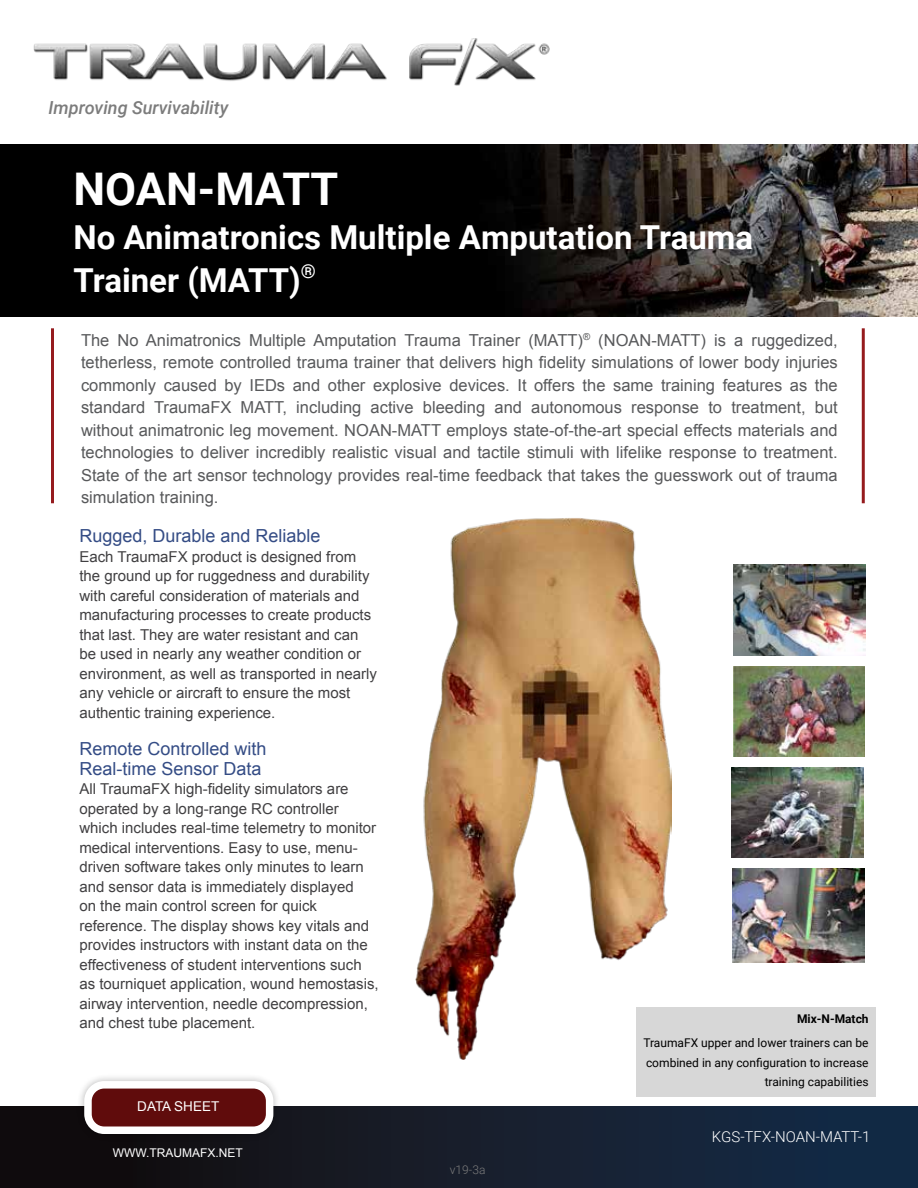
<style>
.page{position:relative;width:918px;height:1188px;background:#fff}
.page>*{position:absolute;margin:0;border:0;box-sizing:border-box;transform-origin:0 0}
.t1{font:700 45px "Roboto";color:#fff}
.t2{font:700 33px/43.5px "Roboto";color:#fff}
.t3{font:18px/19.5px "Arial";color:#344c85}
.t4{font:italic 500 18px "Roboto";color:#7c7c7c}
.t5{font:16.5px/22.5px "Arial";color:#58595b;text-align:justify}
.t6{font:15px/19.5px "Arial";color:#414042}
.t7{font:300 15px "Roboto";color:#fff}
.t8{font:13.5px "Arial";color:#fff}
.t9{font:12px/19.5px "Roboto";color:#000;text-align:right}
.t10{font:12px "Arial";color:#fff}
.t11{font:700 12px "Roboto";color:#000}
.t12{font:300 12px "Roboto";color:#7c7c7c}
</style>
<div class="page">
<div style="left:0;top:1107px;width:918px;height:81px;background:linear-gradient(to right,#120a09,#162d4a)"></div>
<div style="left:76px;top:1073px;width:206px;height:69px;background:#000;opacity:.3"></div>
<div style="left:88px;top:1085px;width:182px;height:45px;background:#600c0c;border-radius:16px"></div>
<div style="left:84px;top:1081px;width:189px;height:53px;border:8px solid #fff;border-radius:16px"></div>
<img style="left:33px;top:39px;width:517px;height:47px">
<img style="left:0;top:145px;width:918px;height:172px">
<div style="left:636px;top:1007px;width:239px;height:89px;background:#d7d7d7"></div>
<hr style="left:51px;top:328px;width:3px;height:175px;background:#951b1e">
<hr style="left:862px;top:328px;width:3px;height:175px;background:#951b1e">
<img style="left:416px;top:518px;width:255px;height:542px">
<img style="left:733px;top:565px;width:132px;height:90px">
<img style="left:733px;top:666px;width:131px;height:91px">
<img style="left:731px;top:767px;width:132px;height:91px">
<img style="left:732px;top:869px;width:132px;height:94px">
<p class="t4" style="left:49px;top:95px;width:181px">Improving Survivability</p>
<h1 class="t1" style="left:73px;top:158px;width:266px">NOAN-MATT</h1>
<h2 class="t2" style="left:73px;top:214px;width:681px">No Animatronics Multiple Amputation Trauma<br>Trainer (MATT)<sup>®</sup></h2>
<p class="t5" style="left:81px;top:329px;width:758px">The No Animatronics Multiple Amputation Trauma Trainer (MATT)<sup>®</sup> (NOAN-MATT) is a ruggedized, tetherless, remote controlled trauma trainer that delivers high fidelity simulations of lower body injuries commonly caused by IEDs and other explosive devices. It offers the same training features as the standard TraumaFX MATT, including active bleeding and autonomous response to treatment, but without animatronic leg movement. NOAN-MATT employs state-of-the-art special effects materials and technologies to deliver incredibly realistic visual and tactile stimuli with lifelike response to treatment.<br>State of the art sensor technology provides real-time feedback that takes the guesswork out of trauma simulation training.</p>
<p class="t3" style="left:79px;top:526px;width:243px">Rugged, Durable and Reliable</p>
<p class="t6" style="left:79px;top:547px;width:299px">Each TraumaFX product is designed from the ground up for ruggedness and durability with careful consideration of materials and manufacturing processes to create products that last. They are water resistant and can be used in nearly any weather condition or environment, as well as transported in nearly any vehicle or aircraft to ensure the most authentic training experience.</p>
<p class="t3" style="left:79px;top:739px;width:189px">Remote Controlled with<br>Real-time Sensor Data</p>
<p class="t6" style="left:79px;top:780px;width:301px">All TraumaFX high-fidelity simulators are operated by a long-range RC controller which includes real-time telemetry to monitor medical interventions. Easy to use, menu&shy;driven software takes only minutes to learn and sensor data is immediately displayed<br>on the main control screen for quick reference. The display shows key vitals and provides instructors with instant data on the effectiveness of student interventions such as tourniquet application, wound hemostasis, airway intervention, needle decompression, and chest tube placement.</p>
<p class="t8" style="left:137px;top:1098px;width:84px">DATA SHEET</p>
<p class="t10" style="left:113px;top:1145px;width:131px">WWW.TRAUMAFX.NET</p>
<p class="t12" style="left:450px;top:1161px;width:37px">v19-3a</p>
<p class="t11" style="left:797px;top:1011px;width:73px">Mix-N-Match</p>
<p class="t9" style="left:643px;top:1033px;width:227px">TraumaFX upper and lower trainers can be combined in any configuration to increase training capabilities</p>
<p class="t7" style="left:712px;top:1127px;width:160px">KGS-TFX-NOAN-MATT-1</p>
</div>
